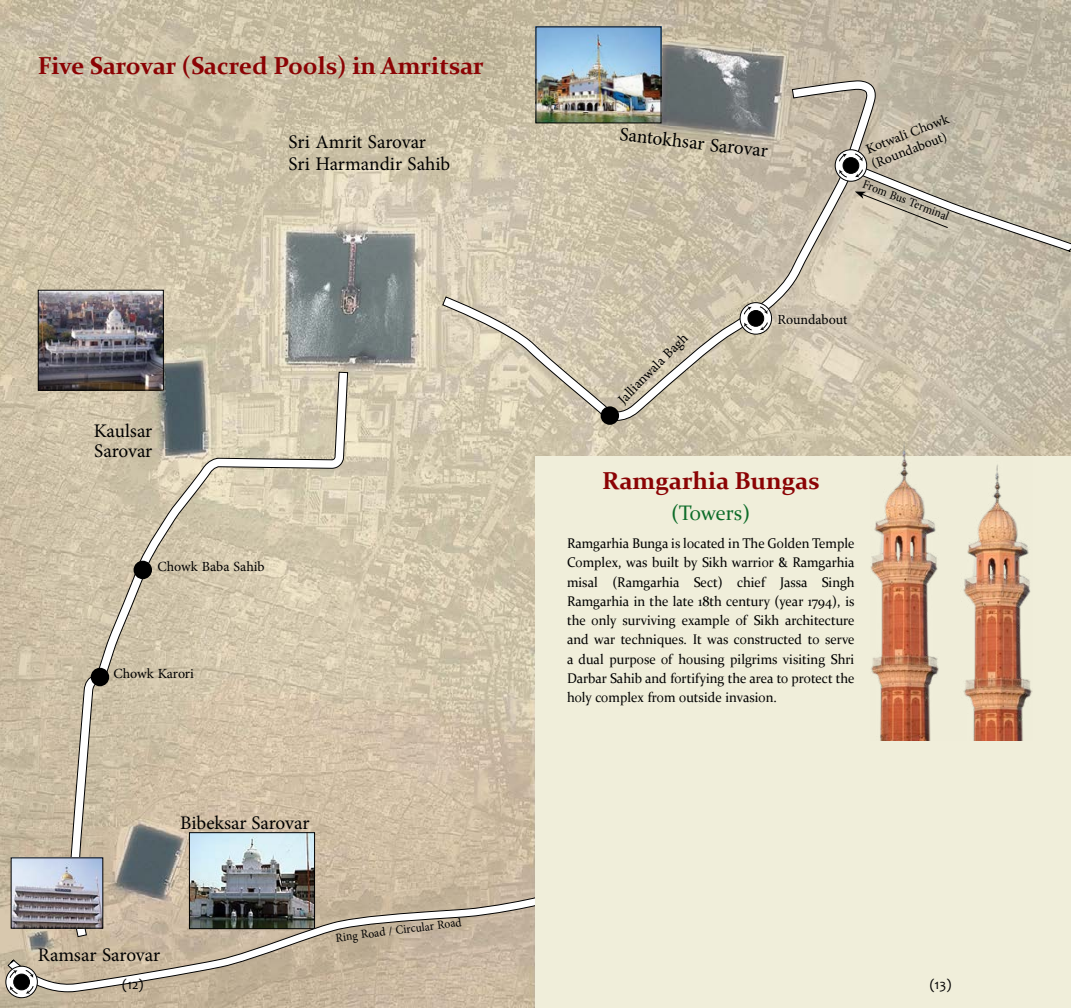
<style>
.page{position:relative;width:1071px;height:1008px;background:#fff}
.page>*{position:absolute;margin:0;border:0;box-sizing:border-box;transform-origin:0 0}
.t1{font:700 24.5px "Constantia";color:#8b0304}
.t2{font:21px "Constantia";letter-spacing:-.02em;color:#0d6c29}
.t3{font:19.25px/22.8px "Minion Pro";letter-spacing:-.005em;color:#000}
.t4{font:14px/19.2px "Constantia";color:#000;text-align:justify;scale:.95 1}
.t5{font:14px/15.8px "Minion Pro";letter-spacing:-.005em;color:#000}
.t6{font:14px "Candara";color:#000}
.t7{font:12.25px "Minion Pro";color:#000;scale:.95 1}
</style>
<div class="page">
<img style="left:0;top:45px;width:1071px;height:963px">
<svg style="left:0;top:0;width:1071px;height:45px;background:#c3b9a2"></svg>
<svg style="left:114px;top:993px;width:422px;height:15px;background:#c7b69d"></svg>
<svg style="left:101px;top:993px;width:10px;height:15px"></svg>
<svg style="left:88px;top:993px;width:10px;height:15px"></svg>
<svg style="left:76px;top:993px;width:10px;height:15px"></svg>
<div style="left:63px;top:976px;width:10px;height:32px;background:#c7b69c"></div>
<div style="left:50px;top:976px;width:10px;height:32px;background:#c2b69c"></div>
<div style="left:38px;top:976px;width:10px;height:32px;background:#bfb399"></div>
<img style="left:40px;top:292px;width:122px;height:97px">
<div style="left:38px;top:290px;width:126px;height:101px;border:1px solid #000"></div>
<img style="left:538px;top:28px;width:122px;height:52px">
<svg style="left:68px;top:371px;width:281px;height:526px;background:#c8bea9"></svg>
<img style="left:13px;top:859px;width:88px;height:38px">
<svg style="left:442px;top:80px;width:434px;height:341px;background:#c8bfaa"></svg>
<svg style="left:740px;top:303px;width:32px;height:31px"></svg>
<div style="left:740px;top:302px;width:32px;height:33px;border:1px solid #000;border-radius:50%"></div>
<div style="left:748px;top:311px;width:16px;height:15px;background:#000;border-radius:50%"></div>
<div style="left:748px;top:310px;width:16px;height:17px;border:1px solid #000;border-radius:50%"></div>
<svg style="left:759px;top:306px;width:9px;height:8px"></svg>
<svg style="left:760px;top:321px;width:9px;height:9px"></svg>
<svg style="left:743px;top:307px;width:9px;height:8px"></svg>
<svg style="left:744px;top:323px;width:9px;height:8px"></svg>
<svg style="left:835px;top:150px;width:32px;height:31px"></svg>
<div style="left:835px;top:149px;width:32px;height:33px;border:1px solid #000;border-radius:50%"></div>
<svg style="left:838px;top:153px;width:233px;height:100px;background:#c4bcab"></svg>
<svg style="left:7px;top:897px;width:529px;height:96px;background:#b7aa98"></svg>
<svg style="left:6px;top:966px;width:31px;height:32px"></svg>
<div style="left:5px;top:966px;width:33px;height:32px;border:1px solid #000;border-radius:50%"></div>
<div style="left:14px;top:974px;width:15px;height:16px;background:#000;border-radius:50%"></div>
<div style="left:13px;top:974px;width:17px;height:16px;border:1px solid #000;border-radius:50%"></div>
<svg style="left:25px;top:969px;width:8px;height:9px"></svg>
<svg style="left:26px;top:985px;width:8px;height:9px"></svg>
<svg style="left:9px;top:970px;width:8px;height:9px"></svg>
<svg style="left:10px;top:986px;width:9px;height:9px"></svg>
<div style="left:536px;top:457px;width:535px;height:551px;background:#f0eeda"></div>
<img style="left:870px;top:441px;width:163px;height:299px">
<div style="left:134px;top:561px;width:18px;height:18px;background:#000;border-radius:50%"></div>
<div style="left:601px;top:406px;width:18px;height:19px;background:#000;border-radius:50%"></div>
<div style="left:91px;top:668px;width:18px;height:18px;background:#000;border-radius:50%"></div>
<h1 class="t1" style="left:38px;top:48px;width:448px">Five Sarovar (Sacred Pools) in Amritsar</h1>
<h3 class="t3" style="left:289px;top:130px;width:163px">Sri Amrit Sarovar<br>Sri Harmandir Sahib</h3>
<h3 class="t3" style="left:94px;top:422px;width:60px;line-height:19.2px">Kaulsar<br>Sarovar</h3>
<p class="t5" style="left:158px;top:559px;width:109px">Chowk Baba Sahib</p>
<p class="t5" style="left:113px;top:666px;width:82px">Chowk Karori</p>
<h3 class="t3" style="left:180px;top:811px;width:131px">Bibeksar Sarovar</h3>
<h3 class="t3" style="left:38px;top:943px;width:124px">Ramsar Sarovar</h3>
<p class="t7" style="left:335px;top:930px;width:135px;rotate:-7deg">Ring Road / Circular Road</p>
<h3 class="t3" style="left:621px;top:123px;width:151px;rotate:6deg">Santokhsar Sarovar</h3>
<p class="t5" style="left:864px;top:142px;width:89px;rotate:-21deg">Kotwali Chowk (Roundabout)</p>
<p class="t7" style="left:866px;top:176px;width:98px;rotate:21deg">From Bus Terminal</p>
<p class="t5" style="left:615px;top:396px;width:94px;rotate:-45deg">Jallianwala Bagh</p>
<p class="t5" style="left:777px;top:312px;width:71px">Roundabout</p>
<h1 class="t1" style="left:602px;top:464px;width:219px">Ramgarhia Bungas</h1>
<h2 class="t2" style="left:671px;top:498px;width:80px">(Towers)</h2>
<p class="t4" style="left:567px;top:533px;width:304px">Ramgarhia Bunga is located in The Golden Temple Complex, was built by Sikh warrior &amp; Ramgarhia misal (Ramgarhia Sect) chief Jassa Singh Ramgarhia in the late 18th century (year 1794), is the only surviving example of Sikh architecture and war techniques. It was constructed to serve a dual purpose of housing pilgrims visiting Shri Darbar Sahib and fortifying the area to protect the holy complex from outside invasion.</p>
<p class="t6" style="left:122px;top:976px;width:23px">(12)</p>
<p class="t6" style="left:930px;top:976px;width:23px">(13)</p>
</div>
